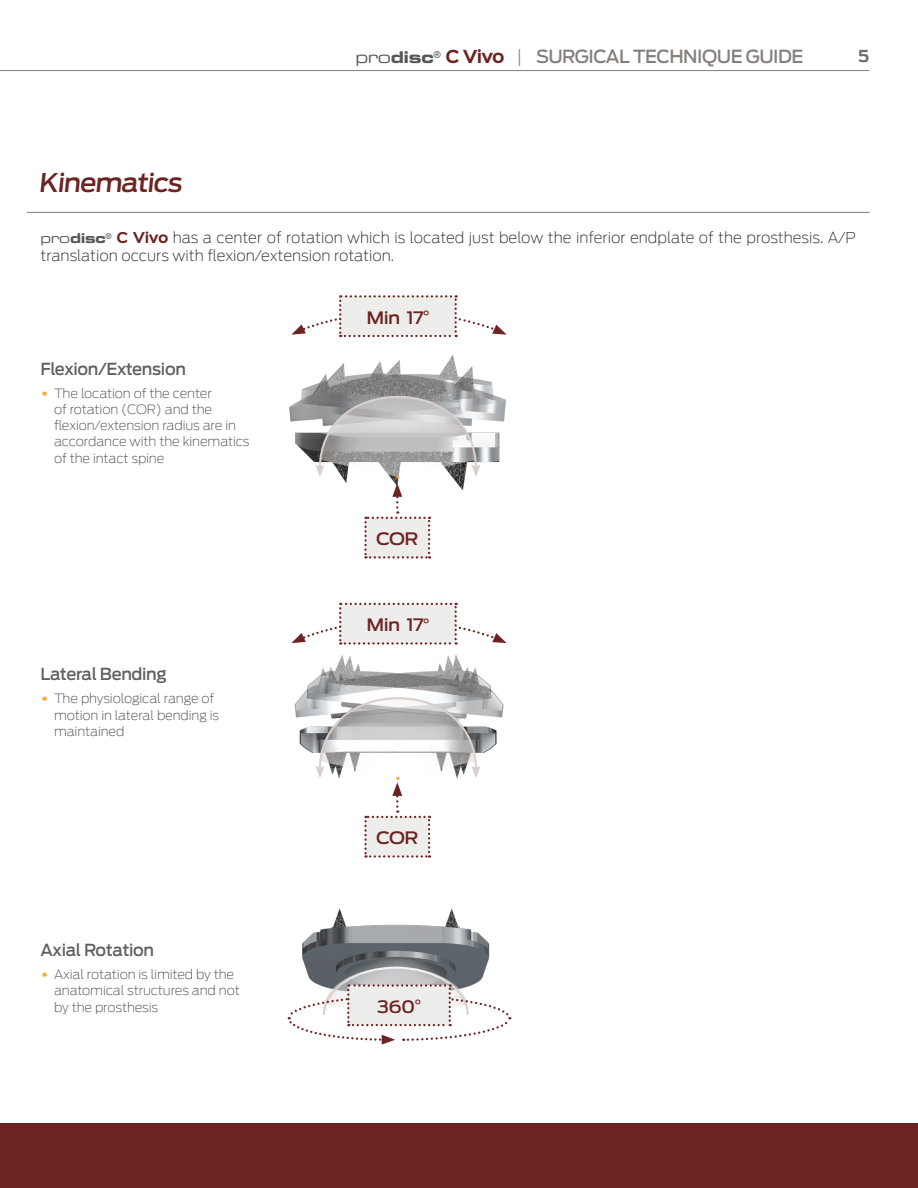
<style>
.page{position:relative;width:918px;height:1188px;background:#fff}
.page>*{position:absolute;margin:0;border:0;box-sizing:border-box;transform-origin:0 0}
.t1{font:500 25.65px "Antenna";color:#6c2422;scale:1.05 1}
.t2{font:500 18px "Antenna";letter-spacing:-.025em;color:#847f7c}
.t3{font:500 16.95px "Antenna";letter-spacing:-.03em;color:#6c2422;scale:1.11 1}
.t4{font:500 16.5px "Antenna";letter-spacing:-.02em;color:#5e5f62}
.t5{font:700 16.5px "Antenna";color:#6b6d6f}
.t6{font:300 15px/18px "Antenna";color:#313133}
.t7{font:300 12.9px/16.2px "Antenna";letter-spacing:-.01em;color:#575551}
.s1{font-family:"Eurostile Extended Two";font-weight:400;font-size:16.2px;color:#56575a}
.s2{font-family:"Eurostile Bold Extended Two";font-weight:400;font-size:16.2px;color:#56575a}
.s3{font-family:"Sinkin Sans 700";font-weight:700;font-size:16.2px;color:#6c2422}
.s4{font-weight:300}
.s5{font-family:"Eurostile Extended Two";font-weight:400;font-size:13.5px;color:#56575a}
.s6{font-family:"Eurostile Bold Extended Two";font-weight:400;font-size:13.5px;color:#56575a}
.s7{font-family:"Sinkin Sans 700";font-weight:700;font-size:13.5px;color:#6c2422}
.s8{font-family:"Lato";font-size:14.25px;color:#ffa821}
</style>
<div class="page">
<hr style="left:0;top:70px;width:869px;height:1px;background:#817c78">
<img style="left:302px;top:908px;width:188px;height:58px">
<hr style="left:27px;top:212px;width:842px;height:1px;background:#817c78">
<img style="left:289px;top:355px;width:217px;height:108px">
<img style="left:294px;top:602px;width:210px;height:151px">
<svg style="left:291px;top:295px;width:216px;height:42px"></svg>
<svg style="left:315px;top:395px;width:166px;height:164px"></svg>
<svg style="left:315px;top:696px;width:166px;height:162px"></svg>
<svg style="left:287px;top:966px;width:225px;height:79px"></svg>
<svg style="left:291px;top:603px;width:216px;height:42px"></svg>
<div style="left:0;top:1123px;width:918px;height:65px;background:#6c2422"></div>
<h1 class="t1" style="left:39px;top:168px;width:141px">Kinematics</h1>
<h2 class="t2" style="left:355px;top:46px;width:450px"><span class="s1">pro</span><span class="s2">disc</span><sup>®</sup> <span class="s3">C Vivo</span> <span class="s4">|</span> SURGICAL TECHNIQUE GUIDE</h2>
<p class="t5" style="left:858px;top:44px;width:13px">5</p>
<p class="t6" style="left:40px;top:228px;width:817px"><span class="s5">pro</span><span class="s6">disc</span><sup>®</sup> <span class="s7">C Vivo</span> has a center of rotation which is located just below the inferior endplate of the prosthesis. A/P translation occurs with flexion/extension rotation.</p>
<p class="t4" style="left:40px;top:359px;width:147px">Flexion/Extension</p>
<p class="t7" style="left:54px;top:385px;width:197px;text-indent:-14px"><span class="s8">•</span> The location of the center<br>of rotation (COR) and the flexion/extension radius are in accordance with the kinematics of the intact spine</p>
<p class="t4" style="left:40px;top:665px;width:128px">Lateral Bending</p>
<p class="t7" style="left:54px;top:690px;width:167px;text-indent:-14px"><span class="s8">•</span> The physiological range of motion in lateral bending is maintained</p>
<p class="t4" style="left:40px;top:940px;width:115px">Axial Rotation</p>
<p class="t7" style="left:54px;top:966px;width:187px;text-indent:-14px"><span class="s8">•</span> Axial rotation is limited by the anatomical structures and not by the prosthesis</p>
<h3 class="t3" style="left:366px;top:308px;width:58px">Min 17<sup>°</sup></h3>
<h3 class="t3" style="left:376px;top:529px;width:40px">COR</h3>
<h3 class="t3" style="left:366px;top:615px;width:58px">Min 17<sup>°</sup></h3>
<h3 class="t3" style="left:376px;top:828px;width:40px">COR</h3>
<h3 class="t3" style="left:377px;top:997px;width:41px">360<sup>°</sup></h3>
</div>
